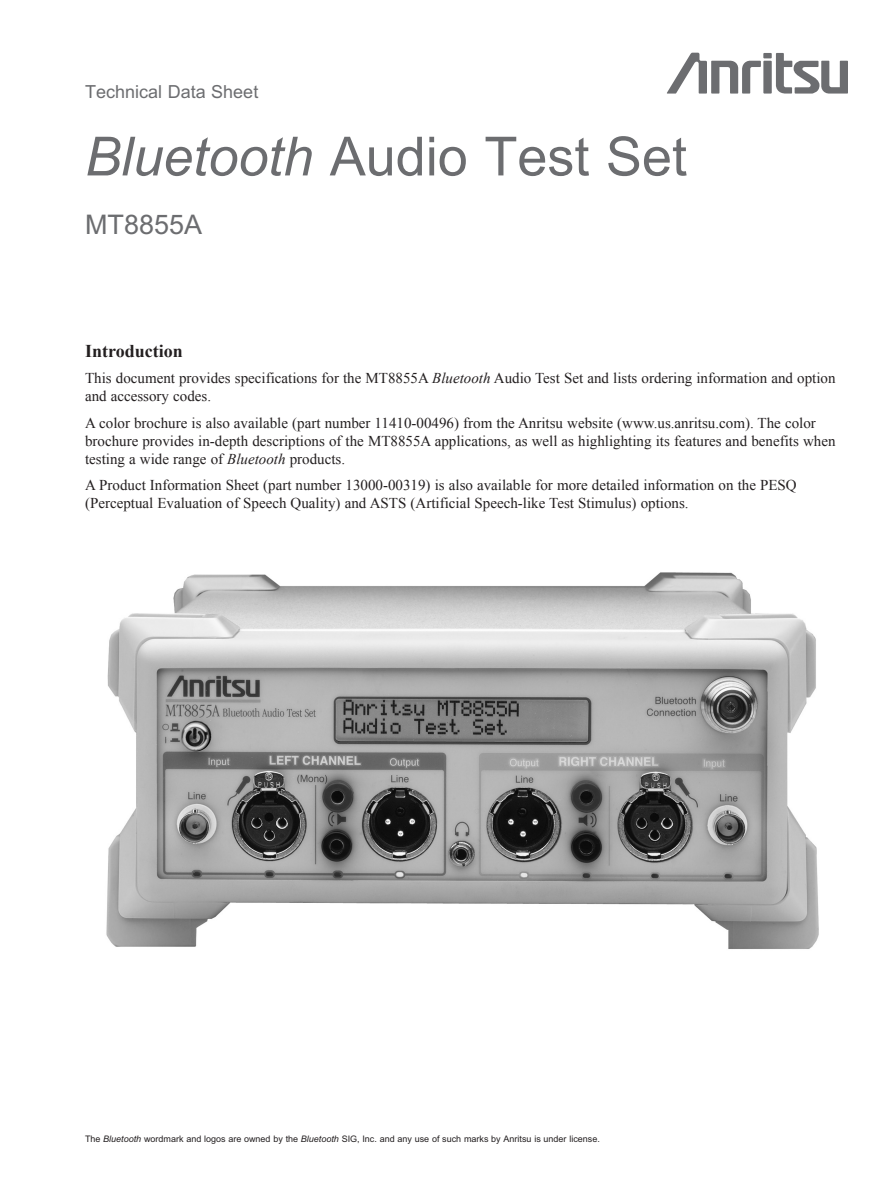
<style>
.page{position:relative;width:893px;height:1191px;background:#fff}
.page>*{position:absolute;margin:0;border:0;box-sizing:border-box;transform-origin:0 0}
.Title_36_pt_Arial_Re{font:54px "Arial";color:#6c6d70}
.Model_Number_18pt_Ar{font:27px "Arial";color:#6c6d70}
.t1{font:18px "Arial";color:#6c6d70}
._1st_level_Head_12_T{font:700 18px "Times New Roman";color:#231f20}
.Body_Text_10_pt_Time{font:15px/18px "Times New Roman";color:#231f20}
.footnote{font:9px "Arial";color:#231f20}
.s1{font-style:italic}
</style>
<div class="page">
<svg style="left:667px;top:53px;width:181px;height:41px"></svg>
<img style="left:106px;top:572px;width:713px;height:377px">
<p class="t1" style="left:85px;top:81px;width:175px">Technical Data Sheet</p>
<p class="Title_36_pt_Arial_Re" style="left:85px;top:127px;width:603px"><span class="s1">Bluetooth</span> Audio Test Set</p>
<p class="Model_Number_18pt_Ar" style="left:85px;top:209px;width:119px">MT8855A</p>
<p class="_1st_level_Head_12_T" style="left:85px;top:340px;width:99px">Introduction</p>
<p class="Body_Text_10_pt_Time" style="left:85px;top:369px;width:752px">This document provides specifications for the MT8855A <span class="s1">Bluetooth</span> Audio Test Set and lists ordering information and option and accessory codes.</p>
<p class="Body_Text_10_pt_Time" style="left:85px;top:413px;width:752px">A color brochure is also available (part number 11410-00496) from the Anritsu website (www.us.anritsu.com). The color brochure provides in-depth descriptions of the MT8855A applications, as well as highlighting its features and benefits when testing a wide range of <span class="s1">Bluetooth</span> products.</p>
<p class="Body_Text_10_pt_Time" style="left:85px;top:476px;width:713px">A Product Information Sheet (part number 13000-00319) is also available for more detailed information on the PESQ (Perceptual Evaluation of Speech Quality) and ASTS (Artificial Speech-like Test Stimulus) options.</p>
<p class="footnote" style="left:85px;top:1134px;width:516px">The <span class="s1">Bluetooth</span> wordmark and logos are owned by the <span class="s1">Bluetooth</span> SIG, Inc. and any use of such marks by Anritsu is under license.</p>
</div>
